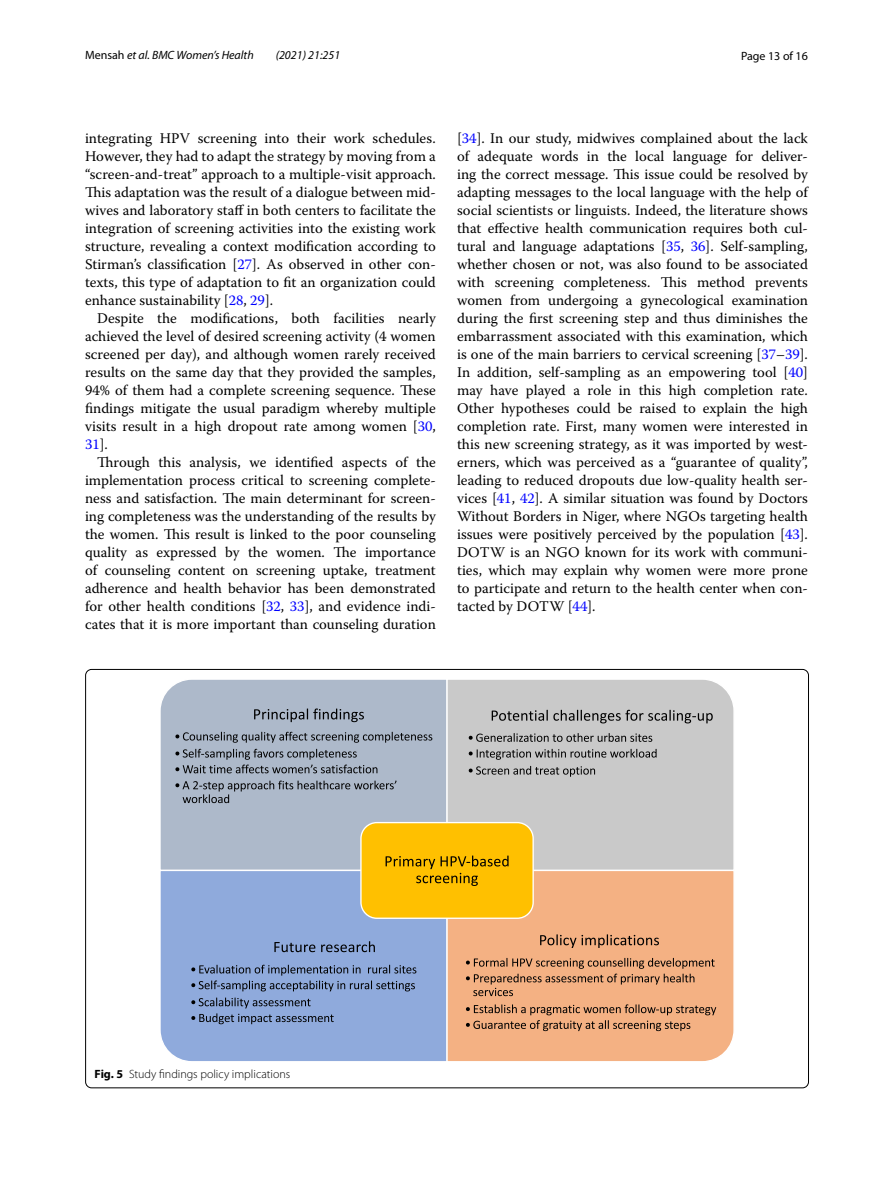
<style>
.page{position:relative;width:893px;height:1187px;background:#fff}
.page>*{position:absolute;margin:0;border:0;box-sizing:border-box;transform-origin:0 0}
.t1{font:14.7px/18px "Warnock Pro";color:#000;text-align:justify}
.t2{font:italic 12px "Myriad Pro";color:#000}
.t3{font:300 12px "Myriad Pro";color:#000}
.t4{font:12px "Myriad Pro";color:#000}
.s1{font-style:normal}
.s2{color:#00f}
.s3{font-weight:700}
</style>
<div class="page">
<div style="left:160px;top:679px;width:286px;height:190px;background:#adb9ca"></div>
<svg style="left:254px;top:708px;width:110px;height:14px;background:#87909d"></svg>
<svg style="left:175px;top:731px;width:257px;height:11px;background:#88919f"></svg>
<svg style="left:175px;top:748px;width:202px;height:25px;background:#8f99a7"></svg>
<svg style="left:175px;top:780px;width:221px;height:23px;background:#97a2b1"></svg>
<div style="left:446px;top:680px;width:288px;height:189px;background:#c9c9c9"></div>
<svg style="left:492px;top:709px;width:221px;height:14px;background:#9f9f9f"></svg>
<svg style="left:469px;top:733px;width:183px;height:8px"></svg>
<svg style="left:469px;top:748px;width:188px;height:11px;background:#9e9e9e"></svg>
<svg style="left:469px;top:765px;width:126px;height:11px"></svg>
<div style="left:160px;top:869px;width:286px;height:192px;background:#8faadc"></div>
<svg style="left:274px;top:941px;width:41px;height:11px"></svg>
<svg style="left:321px;top:941px;width:54px;height:11px"></svg>
<svg style="left:191px;top:964px;width:225px;height:27px;background:#768db6"></svg>
<svg style="left:191px;top:997px;width:143px;height:27px;background:#778eb8"></svg>
<div style="left:446px;top:869px;width:288px;height:192px;background:#f4b183"></div>
<svg style="left:540px;top:934px;width:119px;height:13px;background:#bc8965"></svg>
<svg style="left:466px;top:957px;width:249px;height:39px;background:#d59b72"></svg>
<svg style="left:466px;top:1004px;width:250px;height:27px;background:#cb936d"></svg>
<div style="left:361px;top:822px;width:172px;height:96px;background:#ffc000;border-radius:16px"></div>
<div style="left:360px;top:821px;width:174px;height:97px;border:1px solid #fff;border-radius:16px"></div>
<svg style="left:386px;top:855px;width:123px;height:30px"></svg>
<p class="t2" style="left:85px;top:48px;width:170px"><span class="s1">Mensah</span> et al. BMC Women’s Health</p>
<p class="t2" style="left:276px;top:48px;width:66px">(2021) 21:251</p>
<p class="t4" style="left:741px;top:48px;width:68px">Page 13 of 16</p>
<p class="t1" style="left:85px;top:128px;width:352px">integrating HPV screening into their work schedules.<br>However, they had to adapt the strategy by moving from a “screen-and-treat” approach to a multiple-visit approach.<br>This adaptation was the result of a dialogue between mid&shy;wives and laboratory staff in both centers to facilitate the integration of screening activities into the existing work structure, revealing a context modification according to Stirman’s classification [<span class="s2">27</span>]. As observed in other con&shy;texts, this type of adaptation to fit an organization could enhance sustainability [<span class="s2">28</span>, <span class="s2">29</span>].</p>
<p class="t1" style="left:85px;top:308px;width:352px;text-indent:12px">Despite the modifications, both facilities nearly achieved the level of desired screening activity (4 women screened per day), and although women rarely received results on the same day that they provided the samples, 94% of them had a complete screening sequence. These findings mitigate the usual paradigm whereby multiple visits result in a high dropout rate among women [<span class="s2">30</span>, <span class="s2">31</span>].</p>
<p class="t1" style="left:85px;top:452px;width:352px;text-indent:12px">Through this analysis, we identified aspects of the implementation process critical to screening complete&shy;ness and satisfaction. The main determinant for screen&shy;ing completeness was the understanding of the results by the women. This result is linked to the poor counseling quality as expressed by the women. The importance of counseling content on screening uptake, treatment adherence and health behavior has been demonstrated for other health conditions [<span class="s2">32</span>, <span class="s2">33</span>], and evidence indi&shy;cates that it is more important than counseling duration</p>
<p class="t1" style="left:457px;top:128px;width:352px">[<span class="s2">34</span>]. In our study, midwives complained about the lack of adequate words in the local language for deliver&shy;ing the correct message. This issue could be resolved by adapting messages to the local language with the help of social scientists or linguists. Indeed, the literature shows that effective health communication requires both cul&shy;tural and language adaptations [<span class="s2">35</span>, <span class="s2">36</span>]. Self-sampling, whether chosen or not, was also found to be associated with screening completeness. This method prevents women from undergoing a gynecological examination during the first screening step and thus diminishes the embarrassment associated with this examination, which is one of the main barriers to cervical screening [<span class="s2">37</span>–<span class="s2">39</span>].<br>In addition, self-sampling as an empowering tool [<span class="s2">40</span>] may have played a role in this high completion rate.<br>Other hypotheses could be raised to explain the high completion rate. First, many women were interested in this new screening strategy, as it was imported by west&shy;erners, which was perceived as a “guarantee of quality”, leading to reduced dropouts due low-quality health ser&shy;vices [<span class="s2">41</span>, <span class="s2">42</span>]. A similar situation was found by Doctors Without Borders in Niger, where NGOs targeting health issues were positively perceived by the population [<span class="s2">43</span>].<br>DOTW is an NGO known for its work with communi&shy;ties, which may explain why women were more prone to participate and return to the health center when con&shy;tacted by DOTW [<span class="s2">44</span>].</p>
<p class="t3" style="left:95px;top:1066px;width:197px"><span class="s3">Fig. 5</span> Study findings policy implications</p>
</div>
